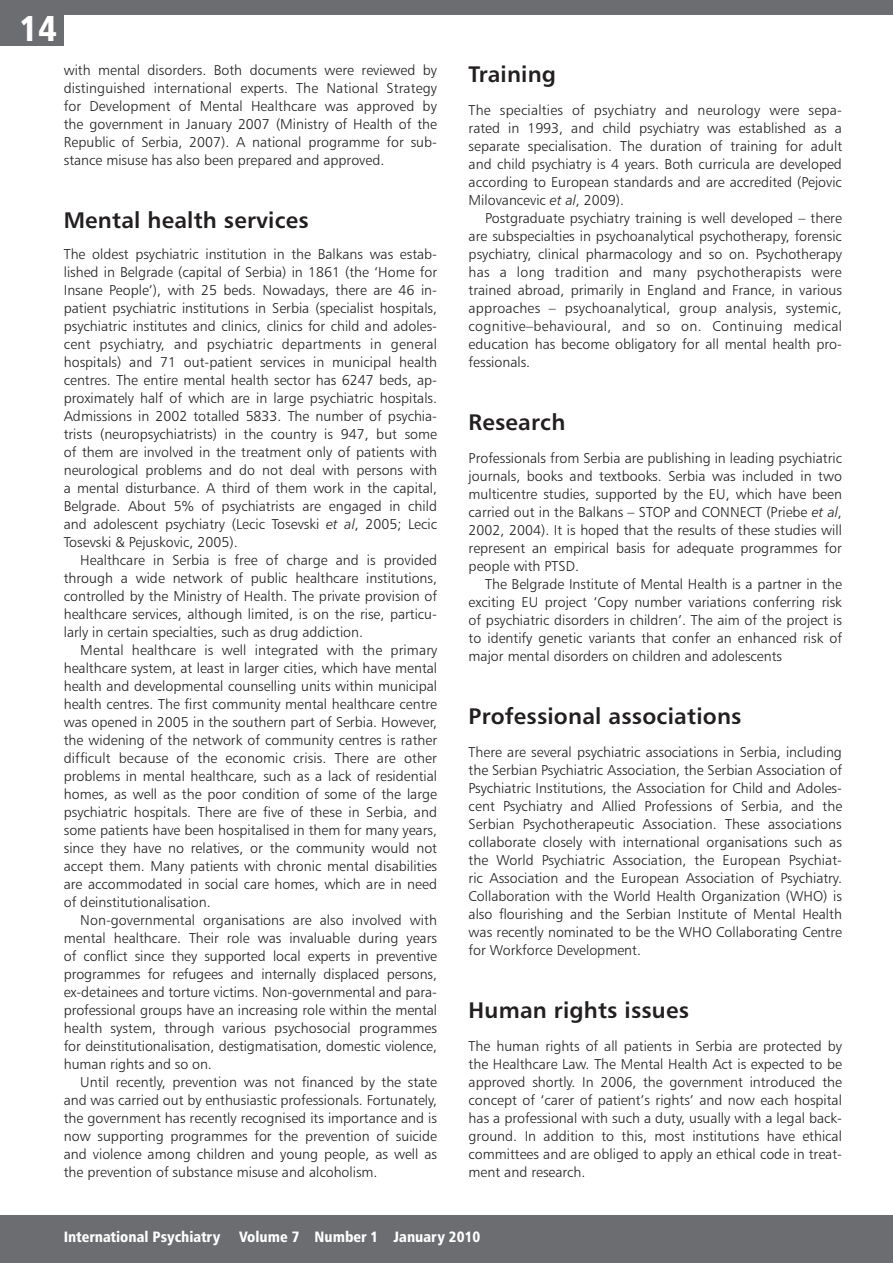
<style>
.page{position:relative;width:893px;height:1263px;background:#fff}
.page>*{position:absolute;margin:0;border:0;box-sizing:border-box;transform-origin:0 0}
.t1{font:36px "Humanist 777 BT Black Condensed B";color:#fff}
.Subhead1{font:22.5px "Humanist 777 BT Bold B";letter-spacing:.01em;color:#231f20}
.t2{font:15px "Humanist 777 BT Black Condensed B";color:#fff}
.Body_text{font:14.25px/18px "Humanist 777 BT Light B";color:#231f20;text-align:justify}
.Noindent{font:14.25px/18px "Humanist 777 BT Light B";color:#231f20;text-align:justify}
.s1{font-family:"Humanist 777 BT Light Italic B"}
</style>
<div class="page">
<div style="left:0;top:1215px;width:893px;height:48px;background:#6c6d70"></div>
<div style="left:0;top:0;width:64px;height:46px;background:#6c6d70"></div>
<div style="left:0;top:0;width:893px;height:15px;background:#6c6d70"></div>
<h1 class="t1" style="left:19px;top:6px;width:39px">14</h1>
<p class="Body_text" style="left:64px;top:60px;width:375px">with mental disorders. Both documents were reviewed by distinguished international experts. The National Strategy for Development of Mental Healthcare was approved by the government in January 2007 (Ministry of Health of the Republic of Serbia, 2007). A national programme for sub&shy;stance misuse has also been prepared and approved.</p>
<p class="Subhead1" style="left:64px;top:206px;width:246px">Mental health services</p>
<p class="Noindent" style="left:64px;top:245px;width:375px">The oldest psychiatric institution in the Balkans was estab&shy;lished in Belgrade (capital of Serbia) in 1861 (the ‘Home for Insane People’), with 25 beds. Nowadays, there are 46 in&shy;patient psychiatric institutions in Serbia (specialist hospitals, psychiatric institutes and clinics, clinics for child and adoles&shy;cent psychiatry, and psychiatric departments in general hospitals) and 71 out-patient services in municipal health centres. The entire mental health sector has 6247 beds, ap&shy;proximately half of which are in large psychiatric hospitals.<br>Admissions in 2002 totalled 5833. The number of psychia&shy;trists (neuropsychiatrists) in the country is 947, but some of them are involved in the treatment only of patients with neurological problems and do not deal with persons with a mental disturbance. A third of them work in the capital, Belgrade. About 5% of psychiatrists are engaged in child and adolescent psychiatry (Lecic Tosevski <span class="s1">et al</span>, 2005; Lecic Tosevski &amp; Pejuskovic, 2005).</p>
<p class="Body_text" style="left:64px;top:551px;width:375px;text-indent:16px">Healthcare in Serbia is free of charge and is provided through a wide network of public healthcare institutions, controlled by the Ministry of Health. The private provision of healthcare services, although limited, is on the rise, particu&shy;larly in certain specialties, such as drug addiction.</p>
<p class="Body_text" style="left:64px;top:641px;width:375px;text-indent:16px">Mental healthcare is well integrated with the primary healthcare system, at least in larger cities, which have mental health and developmental counselling units within municipal health centres. The first community mental healthcare centre was opened in 2005 in the southern part of Serbia. However, the widening of the network of community centres is rather difficult because of the economic crisis. There are other problems in mental healthcare, such as a lack of residential homes, as well as the poor condition of some of the large psychiatric hospitals. There are five of these in Serbia, and some patients have been hospitalised in them for many years, since they have no relatives, or the community would not accept them. Many patients with chronic mental disabilities are accommodated in social care homes, which are in need of deinstitutionalisation.</p>
<p class="Body_text" style="left:64px;top:911px;width:375px;text-indent:16px">Non-governmental organisations are also involved with mental healthcare. Their role was invaluable during years of conflict since they supported local experts in preventive programmes for refugees and internally displaced persons, ex-detainees and torture victims. Non-governmental and para&shy;professional groups have an increasing role within the mental health system, through various psychosocial programmes for deinstitutionalisation, destigmatisation, domestic violence, human rights and so on.</p>
<p class="Body_text" style="left:64px;top:1073px;width:375px;text-indent:16px">Until recently, prevention was not financed by the state and was carried out by enthusiastic professionals. Fortunately, the government has recently recognised its importance and is now supporting programmes for the prevention of suicide and violence among children and young people, as well as the prevention of substance misuse and alcoholism.</p>
<p class="Subhead1" style="left:469px;top:60px;width:89px">Training</p>
<p class="Noindent" style="left:469px;top:101px;width:375px">The specialties of psychiatry and neurology were sepa&shy;rated in 1993, and child psychiatry was established as a separate specialisation. The duration of training for adult and child psychiatry is 4 years. Both curricula are developed according to European standards and are accredited (Pejovic Milovancevic <span class="s1">et al</span>, 2009).</p>
<p class="Body_text" style="left:469px;top:209px;width:375px;text-indent:16px">Postgraduate psychiatry training is well developed – there are subspecialties in psychoanalytical psychotherapy, forensic psychiatry, clinical pharmacology and so on. Psychotherapy has a long tradition and many psychotherapists were trained abroad, primarily in England and France, in various approaches – psychoanalytical, group analysis, systemic, cognitive–behavioural, and so on. Continuing medical education has become obligatory for all mental health pro&shy;fessionals.</p>
<p class="Subhead1" style="left:469px;top:408px;width:98px">Research</p>
<p class="Noindent" style="left:469px;top:449px;width:375px">Professionals from Serbia are publishing in leading psychiatric journals, books and textbooks. Serbia was included in two multicentre studies, supported by the EU, which have been carried out in the Balkans – STOP and CONNECT (Priebe <span class="s1">et al</span>, 2002, 2004). It is hoped that the results of these studies will represent an empirical basis for adequate programmes for people with PTSD.</p>
<p class="Body_text" style="left:469px;top:575px;width:375px;text-indent:16px">The Belgrade Institute of Mental Health is a partner in the exciting EU project ‘Copy number variations conferring risk of psychiatric disorders in children’. The aim of the project is to identify genetic variants that confer an enhanced risk of major mental disorders on children and adolescents</p>
<p class="Subhead1" style="left:469px;top:702px;width:274px">Professional associations</p>
<p class="Noindent" style="left:469px;top:743px;width:375px">There are several psychiatric associations in Serbia, including the Serbian Psychiatric Association, the Serbian Association of Psychiatric Institutions, the Association for Child and Adoles&shy;cent Psychiatry and Allied Professions of Serbia, and the Serbian Psychotherapeutic Association. These associations collaborate closely with international organisations such as the World Psychiatric Association, the European Psychiat&shy;ric Association and the European Association of Psychiatry.<br>Collaboration with the World Health Organization (WHO) is also flourishing and the Serbian Institute of Mental Health was recently nominated to be the WHO Collaborating Centre for Workforce Development.</p>
<p class="Subhead1" style="left:469px;top:996px;width:222px">Human rights issues</p>
<p class="Noindent" style="left:469px;top:1037px;width:375px">The human rights of all patients in Serbia are protected by the Healthcare Law. The Mental Health Act is expected to be approved shortly. In 2006, the government introduced the concept of ‘carer of patient’s rights’ and now each hospital has a professional with such a duty, usually with a legal back&shy;ground. In addition to this, most institutions have ethical committees and are obliged to apply an ethical code in treat&shy;ment and research.</p>
<p class="t2" style="left:64px;top:1227px;width:158px">International Psychiatry</p>
<p class="t2" style="left:239px;top:1227px;width:243px">Volume 7 Number 1 January 2010</p>
</div>
